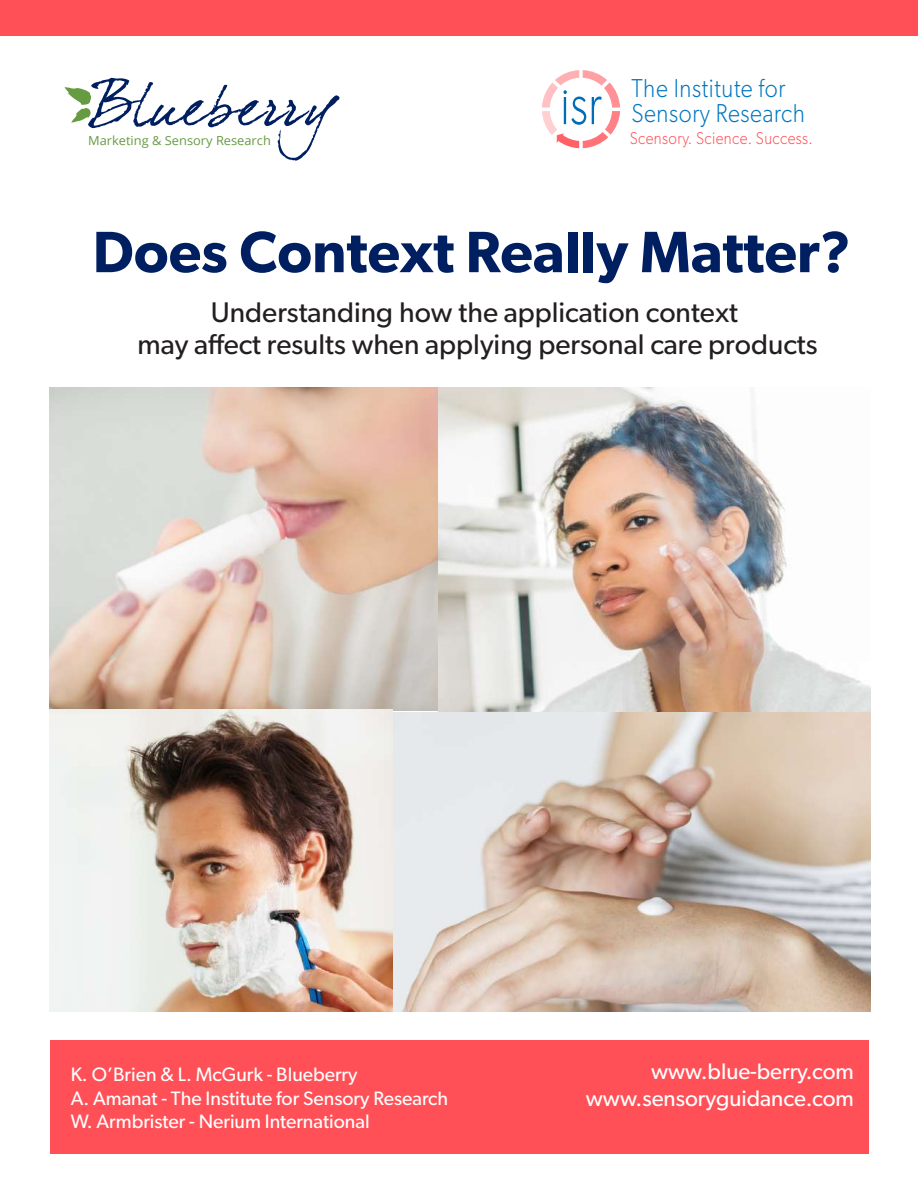
<style>
.page{position:relative;width:918px;height:1188px;background:#fff}
.page>*{position:absolute;margin:0;border:0;box-sizing:border-box;transform-origin:0 0}
.t1{font:600 58.5px "Gibson";color:#001f61}
.t2{font:28.5px/31.5px "Gibson";color:#231f20;text-align:center}
.t3{font:300 25.95px/25px "Gibson";letter-spacing:.025em;color:#0077bf;scale:.9 1}
.t4{font:22.5px/27px "Gibson";color:#fff;text-align:right}
.t5{font:19.5px/23.4px "Gibson";color:#fff}
.t6{font:300 17.25px "Gibson";letter-spacing:.025em;color:#ff5057;scale:.89 1}
.t7{font:12.45px "Open Sans";color:#669b41}
</style>
<div class="page">
<div style="left:50px;top:1041px;width:819px;height:113px;background:#ff5057"></div>
<svg style="left:542px;top:70px;width:78px;height:78px"></svg>
<div style="left:0;top:0;width:918px;height:36px;background:#ff5057"></div>
<img style="left:50px;top:388px;width:389px;height:322px">
<img style="left:439px;top:388px;width:431px;height:325px">
<img style="left:393px;top:713px;width:477px;height:299px">
<img style="left:50px;top:709px;width:342px;height:303px">
<svg style="left:64px;top:78px;width:275px;height:83px"></svg>
<p class="t7" style="left:88px;top:132px;width:184px">Marketing &amp; Sensory Research</p>
<h3 class="t3" style="left:631px;top:76px;width:194px">The Institute for<br>Sensory Research</h3>
<p class="t6" style="left:630px;top:127px;width:207px">Scensory. Science. Success.</p>
<h1 class="t1" style="left:93px;top:217px;width:760px">Does Context Really Matter?</h1>
<h2 class="t2" style="left:137px;top:296px;width:682px">Understanding how the application context<br>may affect results when applying personal care products</h2>
<p class="t5" style="left:71px;top:1062px;width:379px">K. O’Brien &amp; L. McGurk - Blueberry<br>A. Amanat - The Institute for Sensory Research<br>W. Armbrister - Nerium International</p>
<p class="t4" style="left:586px;top:1057px;width:270px">www.blue-berry.com www.sensoryguidance.com</p>
</div>
